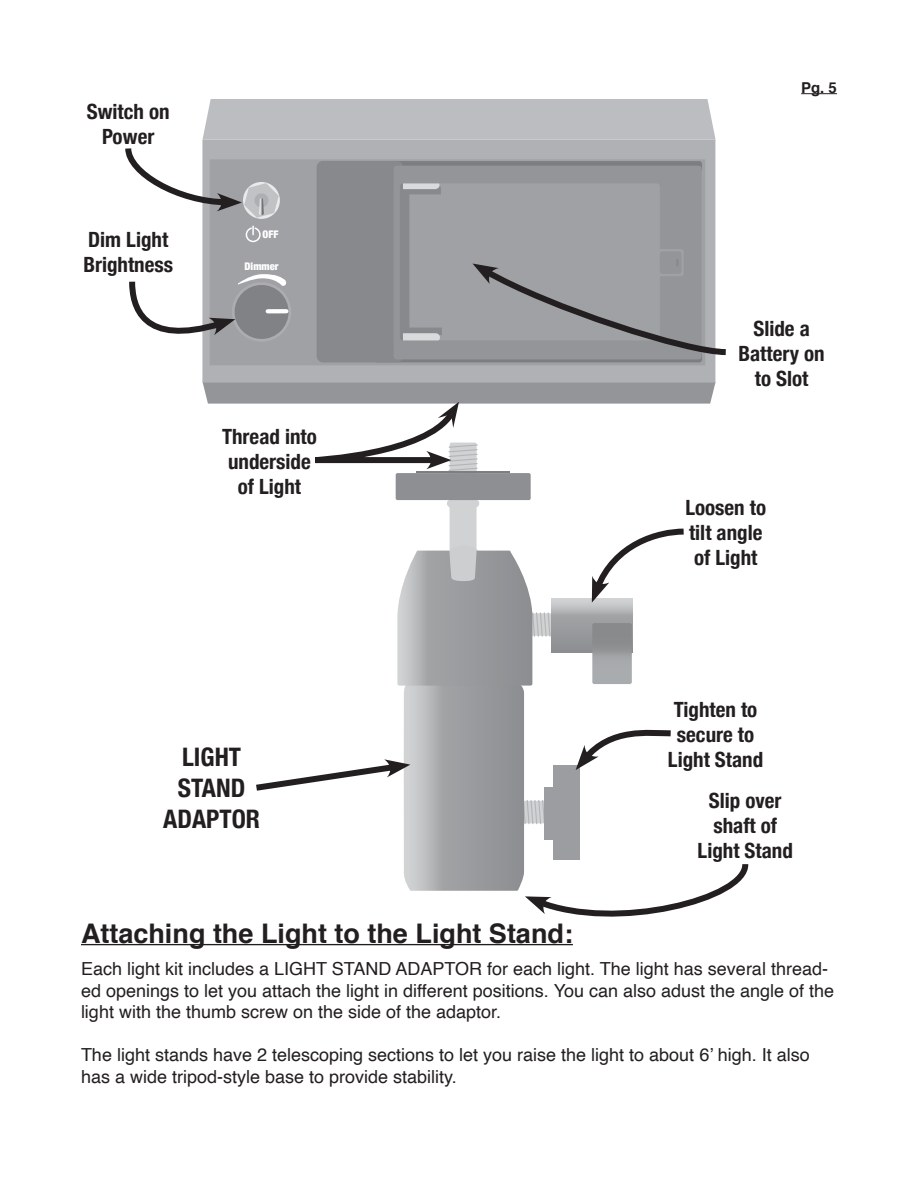
<style>
.page{position:relative;width:918px;height:1188px;background:#fff}
.page>*{position:absolute;margin:0;border:0;box-sizing:border-box;transform-origin:0 0}
.Page_Header{font:700 27px "Helvetica";color:#231f20}
.t1{font:700 condensed 25.5px "Helvetica Neue";color:#231f20}
.t2{font:700 condensed 21px "Helvetica Neue";color:#231f20}
.Body_Text{font:18px/21.6px "Helvetica";color:#231f20}
.t3{font:700 15px "Helvetica";color:#231f20}
.t4{font:900 condensed 10.5px "Helvetica Neue";color:#fff}
</style>
<div class="page">
<hr style="left:801px;top:93px;width:36px;height:1px;background:#231f20">
<svg style="left:202px;top:358px;width:513px;height:25px;background:#abacb0"></svg>
<svg style="left:374px;top:352px;width:328px;height:10px"></svg>
<div style="left:396px;top:473px;width:135px;height:27px;background:#8d8f92;border-radius:2px"></div>
<svg style="left:125px;top:99px;width:601px;height:259px;background:#abacaf"></svg>
<svg style="left:203px;top:382px;width:513px;height:94px"></svg>
<svg style="left:256px;top:498px;width:493px;height:419px"></svg>
<hr style="left:81px;top:944px;width:492px;height:1px;background:#231f20">
<p class="t2" style="left:87px;top:94px;width:84px">Switch on</p>
<p class="t2" style="left:102px;top:119px;width:54px">Power</p>
<p class="t2" style="left:88px;top:222px;width:82px">Dim Light</p>
<p class="t2" style="left:83px;top:247px;width:91px">Brightness</p>
<p class="t4" style="left:263px;top:226px;width:17px">OFF</p>
<p class="t4" style="left:245px;top:257px;width:35px">Dimmer</p>
<p class="t2" style="left:222px;top:419px;width:96px">Thread into</p>
<p class="t2" style="left:228px;top:444px;width:84px">underside</p>
<p class="t2" style="left:238px;top:469px;width:65px">of Light</p>
<p class="t1" style="left:182px;top:736px;width:60px">LIGHT</p>
<p class="t1" style="left:178px;top:767px;width:69px">STAND</p>
<p class="t1" style="left:163px;top:797px;width:98px">ADAPTOR</p>
<p class="t3" style="left:801px;top:75px;width:37px">Pg. 5</p>
<p class="t2" style="left:753px;top:311px;width:58px">Slide a</p>
<p class="t2" style="left:739px;top:336px;width:88px">Battery on</p>
<p class="t2" style="left:755px;top:361px;width:55px">to Slot</p>
<p class="t2" style="left:685px;top:490px;width:82px">Loosen to</p>
<p class="t2" style="left:689px;top:515px;width:75px">tilt angle</p>
<p class="t2" style="left:694px;top:541px;width:65px">of Light</p>
<p class="t2" style="left:674px;top:692px;width:85px">Tighten to</p>
<p class="t2" style="left:677px;top:717px;width:79px">secure to</p>
<p class="t2" style="left:668px;top:742px;width:97px">Light Stand</p>
<p class="t2" style="left:709px;top:783px;width:74px">Slip over</p>
<p class="t2" style="left:713px;top:808px;width:65px">shaft of</p>
<p class="t2" style="left:698px;top:833px;width:97px">Light Stand</p>
<p class="Page_Header" style="left:81px;top:911px;width:493px">Attaching the Light to the Light Stand:</p>
<p class="Body_Text" style="left:81px;top:958px;width:755px">Each light kit includes a LIGHT STAND ADAPTOR for each light. The light has several thread&shy;ed openings to let you attach the light in different positions. You can also adust the angle of the light with the thumb screw on the side of the adaptor.</p>
<p class="Body_Text" style="left:81px;top:1045px;width:730px">The light stands have 2 telescoping sections to let you raise the light to about 6’ high. It also has a wide tripod-style base to provide stability.</p>
</div>
